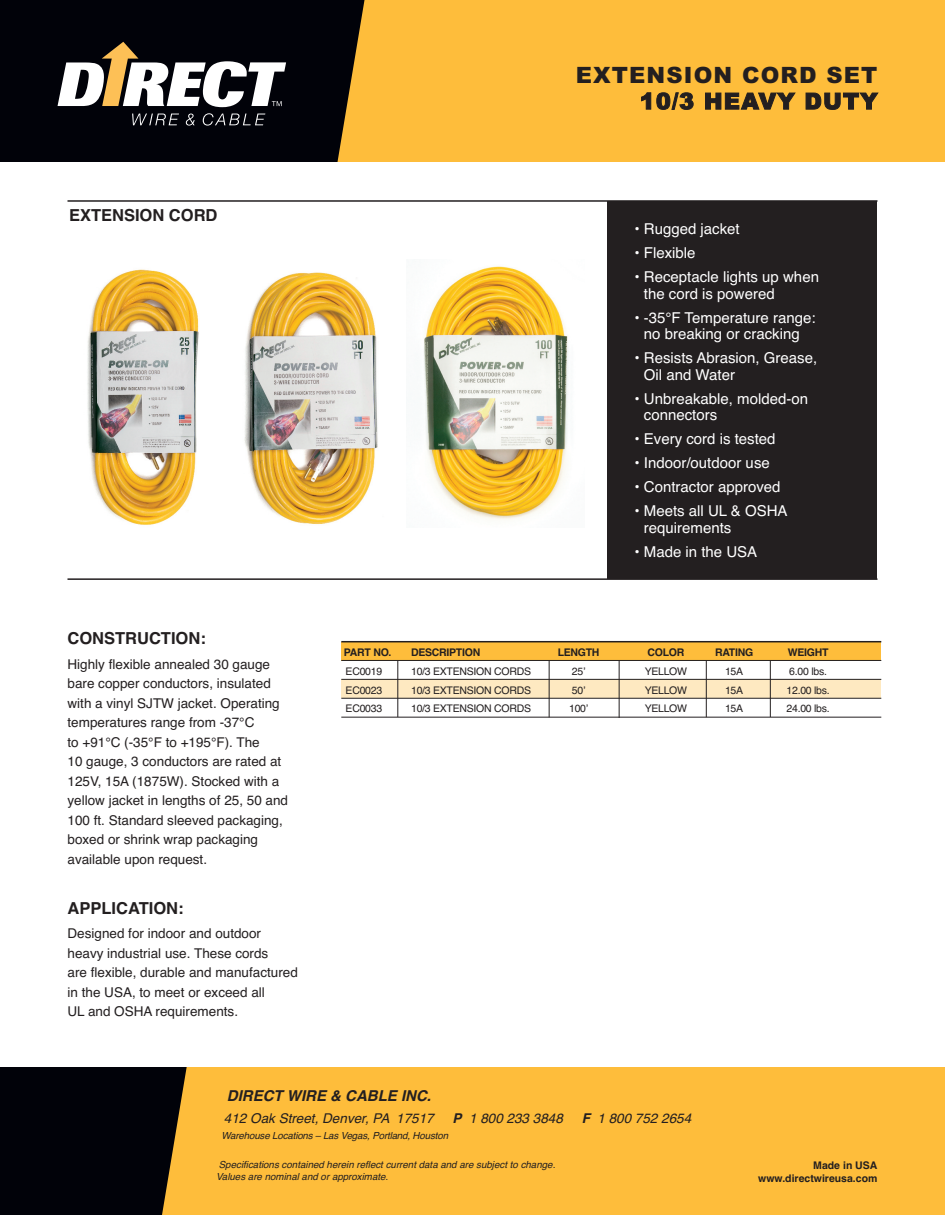
<style>
.page{position:relative;width:945px;height:1215px;background:#febd3b}
.page>*{position:absolute;margin:0;border:0;box-sizing:border-box;transform-origin:0 0}
.t1{font:900 22.5px/26px "Arial";letter-spacing:.05em;color:#231f20;text-align:right}
.t2{font:700 16.5px "Helvetica";color:#231f20}
.t3{font:15px/16.5px "Helvetica";color:#fff}
.t4{font:italic 700 15px "Helvetica";color:#231f20}
.t5{font:13.5px/19.5px "Helvetica";color:#231f20}
.t6{font:italic 13.5px "Helvetica";color:#231f20}
.t7{font:10.5px "Helvetica";letter-spacing:-.025em;color:#231f20}
.t8{font:700 10.5px "Helvetica";letter-spacing:-.025em;color:#231f20}
.t9{font:700 10.5px/13.5px "Helvetica";color:#231f20;text-align:right}
.t10{font:italic 9.75px/12px "Helvetica";color:#231f20}
.s1{font-weight:700}
</style>
<div class="page">
<svg style="left:0;top:0;width:364px;height:1215px;fill:#010209"></svg>
<div style="left:0;top:162px;width:945px;height:904px;background:#fff"></div>
<svg style="left:58px;top:42px;width:228px;height:65px;background:#797571"></svg>
<svg style="left:132px;top:114px;width:47px;height:11px"></svg>
<svg style="left:186px;top:114px;width:9px;height:12px"></svg>
<svg style="left:203px;top:113px;width:62px;height:13px"></svg>
<img style="left:87px;top:269px;width:112px;height:256px">
<img style="left:244px;top:272px;width:134px;height:252px">
<img style="left:424px;top:266px;width:144px;height:254px">
<div style="left:608px;top:201px;width:270px;height:378px;background:#231f20"></div>
<hr style="left:68px;top:578px;width:810px;height:2px;background:#231f20">
<hr style="left:68px;top:200px;width:810px;height:2px;background:#231f20">
<div style="left:341px;top:642px;width:540px;height:19px;background:#febd3b"></div>
<div style="left:341px;top:680px;width:540px;height:18px;background:#fee9c1"></div>
<hr style="left:341px;top:641px;width:540px;height:1px;background:#231f20">
<hr style="left:341px;top:660px;width:540px;height:1px;background:#231f20">
<hr style="left:341px;top:679px;width:540px;height:1px;background:#231f20">
<hr style="left:341px;top:698px;width:540px;height:1px;background:#231f20">
<hr style="left:341px;top:717px;width:540px;height:1px;background:#231f20">
<hr style="left:397px;top:661px;width:1px;height:56px;background:#231f20">
<hr style="left:770px;top:661px;width:1px;height:56px;background:#231f20">
<hr style="left:549px;top:661px;width:1px;height:56px;background:#231f20">
<hr style="left:619px;top:661px;width:1px;height:57px;background:#231f20">
<hr style="left:706px;top:661px;width:1px;height:56px;background:#231f20">
<p class="t2" style="left:69px;top:206px;width:150px">EXTENSION CORD</p>
<p class="t2" style="left:68px;top:629px;width:140px">CONSTRUCTION:</p>
<p class="t5" style="left:68px;top:654px;width:222px">Highly flexible annealed 30 gauge bare copper conductors, insulated with a vinyl SJTW jacket. Operating temperatures range from -37°C<br>to +91°C (-35°F to +195°F). The<br>10 gauge, 3 conductors are rated at<br>125V, 15A (1875W). Stocked with a yellow jacket in lengths of 25, 50 and<br>100 ft. Standard sleeved packaging, boxed or shrink wrap packaging available upon request.</p>
<p class="t2" style="left:68px;top:898px;width:118px">APPLICATION:</p>
<p class="t5" style="left:68px;top:924px;width:232px">Designed for indoor and outdoor heavy industrial use. These cords<br>are flexible, durable and manufactured in the USA, to meet or exceed all<br>UL and OSHA requirements.</p>
<h1 class="t1" style="left:576px;top:62px;width:303px">EXTENSION CORD SET<br>10/3 HEAVY DUTY</h1>
<p class="t3" style="left:634px;top:220px;width:107px">• Rugged jacket</p>
<p class="t3" style="left:634px;top:245px;width:63px">• Flexible</p>
<p class="t3" style="left:644px;top:269px;width:177px;text-indent:-9px">• Receptacle lights up when the cord is powered</p>
<p class="t3" style="left:635px;top:309px;width:183px;text-align:center">• -35°F Temperature range: no breaking or cracking</p>
<p class="t3" style="left:644px;top:350px;width:175px;text-indent:-9px">• Resists Abrasion, Grease,<br>Oil and Water</p>
<p class="t3" style="left:644px;top:390px;width:166px;text-indent:-9px">• Unbreakable, molded-on connectors</p>
<p class="t3" style="left:634px;top:431px;width:143px">• Every cord is tested</p>
<p class="t3" style="left:634px;top:455px;width:137px">• Indoor/outdoor use</p>
<p class="t3" style="left:634px;top:479px;width:148px">• Contractor approved</p>
<p class="t3" style="left:644px;top:503px;width:145px;text-indent:-9px">• Meets all UL &amp; OSHA requirements</p>
<p class="t3" style="left:635px;top:544px;width:124px">• Made in the USA</p>
<p class="t8" style="left:344px;top:646px;width:49px">PART NO.</p>
<p class="t8" style="left:411px;top:646px;width:71px">DESCRIPTION</p>
<p class="t8" style="left:558px;top:646px;width:43px">LENGTH</p>
<p class="t8" style="left:647px;top:646px;width:38px">COLOR</p>
<p class="t8" style="left:715px;top:646px;width:40px">RATING</p>
<p class="t8" style="left:788px;top:646px;width:42px">WEIGHT</p>
<p class="t7" style="left:346px;top:665px;width:38px">EC0019</p>
<p class="t7" style="left:411px;top:665px;width:121px">10/3 EXTENSION CORDS</p>
<p class="t7" style="left:572px;top:665px;width:15px">25’</p>
<p class="t7" style="left:645px;top:665px;width:44px">YELLOW</p>
<p class="t7" style="left:725px;top:665px;width:20px">15A</p>
<p class="t7" style="left:789px;top:665px;width:39px">6.00 lbs.</p>
<p class="t7" style="left:346px;top:684px;width:38px">EC0023</p>
<p class="t7" style="left:411px;top:684px;width:121px">10/3 EXTENSION CORDS</p>
<p class="t7" style="left:572px;top:684px;width:15px">50’</p>
<p class="t7" style="left:645px;top:684px;width:44px">YELLOW</p>
<p class="t7" style="left:725px;top:684px;width:20px">15A</p>
<p class="t7" style="left:787px;top:684px;width:45px">12.00 lbs.</p>
<p class="t7" style="left:346px;top:703px;width:38px">EC0033</p>
<p class="t7" style="left:411px;top:703px;width:121px">10/3 EXTENSION CORDS</p>
<p class="t7" style="left:569px;top:703px;width:21px">100’</p>
<p class="t7" style="left:645px;top:703px;width:44px">YELLOW</p>
<p class="t7" style="left:725px;top:703px;width:20px">15A</p>
<p class="t7" style="left:787px;top:703px;width:45px">24.00 lbs.</p>
<p class="t4" style="left:227px;top:1087px;width:206px">DIRECT WIRE &amp; CABLE INC.</p>
<p class="t6" style="left:224px;top:1110px;width:211px">412 Oak Street, Denver, PA 17517</p>
<p class="t6" style="left:453px;top:1110px;width:112px"><span class="s1">P</span> 1 800 233 3848</p>
<p class="t6" style="left:582px;top:1110px;width:111px"><span class="s1">F</span> 1 800 752 2654</p>
<p class="t10" style="left:221px;top:1130px;width:228px">Warehouse Locations – Las Vegas, Portland, Houston</p>
<p class="t10" style="left:216px;top:1159px;width:341px">Specifications contained herein reflect current data and are subject to change.<br>Values are nominal and or approximate.</p>
<p class="t9" style="left:758px;top:1159px;width:121px">Made in USA www.directwireusa.com</p>
</div>
